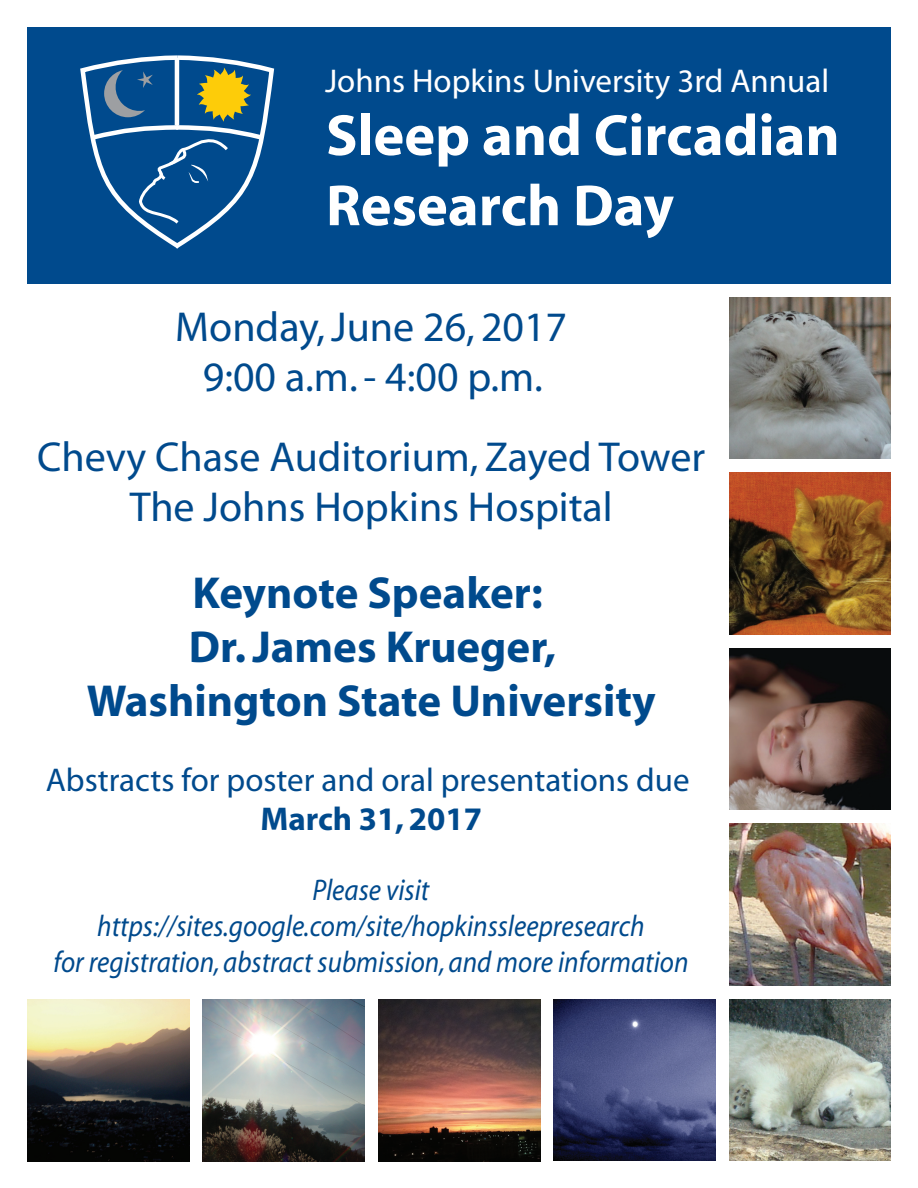
<style>
.page{position:relative;width:918px;height:1188px;background:#fff}
.page>*{position:absolute;margin:0;border:0;box-sizing:border-box;transform-origin:0 0}
.t1{font:700 58.5px/70.2px "Myriad";color:#fff}
.t2{font:700 45px/54px "Myriad";color:#004a8d;text-align:center}
.t3{font:42px/50.4px "Myriad";color:#004a8d;text-align:center}
.t4{font:33px "Myriad";color:#004a8d}
.t5{font:33px "Myriad";color:#fff}
.t6{font:700 33px "Myriad";color:#004a8d}
.t7{font:italic 30px/36px "Myriad";color:#004a8d;text-align:center;scale:.9 1}
</style>
<div class="page">
<div style="left:27px;top:27px;width:864px;height:257px;background:#004a8d"></div>
<img style="left:729px;top:297px;width:162px;height:162px">
<img style="left:729px;top:472px;width:162px;height:162px">
<img style="left:729px;top:999px;width:162px;height:162px">
<img style="left:729px;top:648px;width:162px;height:162px">
<svg style="left:80px;top:55px;width:195px;height:194px"></svg>
<img style="left:378px;top:999px;width:162px;height:162px">
<img style="left:202px;top:999px;width:163px;height:162px">
<img style="left:554px;top:999px;width:162px;height:162px">
<img style="left:27px;top:999px;width:162px;height:162px">
<img style="left:729px;top:824px;width:162px;height:161px">
<p class="t5" style="left:325px;top:65px;width:506px">Johns Hopkins University 3rd Annual</p>
<h1 class="t1" style="left:326px;top:102px;width:515px">Sleep and Circadian<br>Research Day</h1>
<h3 class="t3" style="left:175px;top:303px;width:393px">Monday, June 26, 2017<br>9:00 a.m. - 4:00 p.m.</h3>
<h3 class="t3" style="left:37px;top:434px;width:669px">Chevy Chase Auditorium, Zayed Tower<br>The Johns Hopkins Hospital</h3>
<h2 class="t2" style="left:87px;top:567px;width:570px">Keynote Speaker:<br>Dr. James Krueger,<br>Washington State University</h2>
<p class="t4" style="left:46px;top:763px;width:645px">Abstracts for poster and oral presentations due</p>
<p class="t6" style="left:260px;top:802px;width:223px">March 31, 2017</p>
<p class="t7" style="left:53px;top:874px;width:707px">Please visit https://sites.google.com/site/hopkinssleepresearch<br>for registration, abstract submission, and more information</p>
</div>
